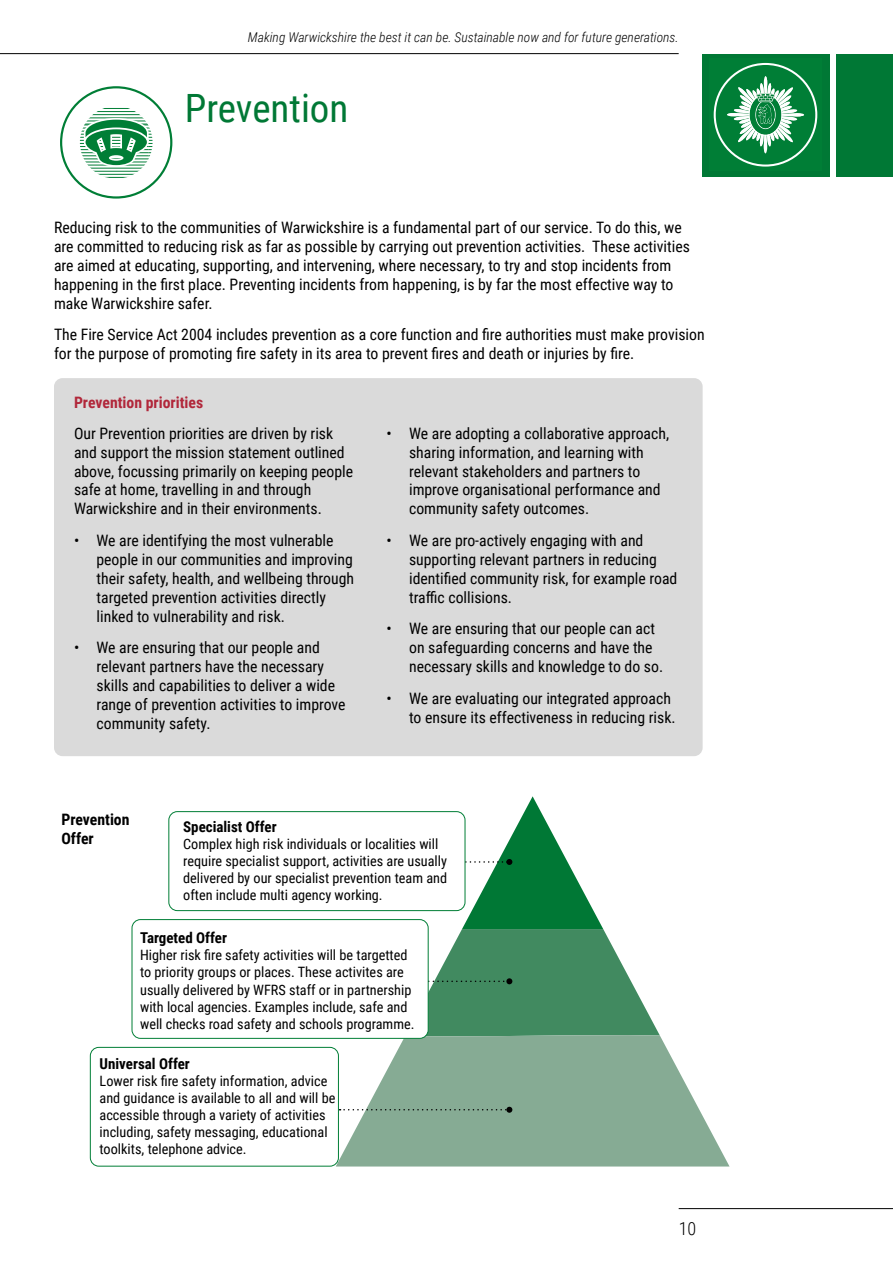
<style>
.page{position:relative;width:893px;height:1263px;background:#fff}
.page>*{position:absolute;margin:0;border:0;box-sizing:border-box;transform-origin:0 0}
.t1{font:39px "Roboto Condensed";color:#007835}
.t2{font:300 18px "Roboto Condensed";color:#000}
.t3{font:15.75px/18.9px "Roboto Condensed";color:#000}
.t4{font:700 15.75px "Roboto Condensed";color:#b1273a}
.t5{font:700 15.75px/18.9px "Roboto Condensed";color:#000}
.t6{font:700 15px "Roboto Condensed";color:#000}
.t7{font:14.25px/17.1px "Roboto Condensed";color:#000}
.t8{font:italic 300 13.5px "Roboto Condensed";color:#000}
</style>
<div class="page">
<div style="left:837px;top:54px;width:56px;height:122px;background:#007835"></div>
<div style="left:703px;top:54px;width:127px;height:122px;background:#007835"></div>
<hr style="left:679px;top:1208px;width:214px;height:1px;background:#000">
<hr style="left:0;top:53px;width:679px;height:1px;background:#000">
<svg style="left:336px;top:1036px;width:393px;height:130px;fill:#86ab94"></svg>
<div style="left:54px;top:378px;width:649px;height:378px;background:#dadada;border-radius:9px"></div>
<div style="left:60px;top:86px;width:112px;height:113px;border:2px solid #007e36;border-radius:50%"></div>
<svg style="left:80px;top:106px;width:73px;height:73px"></svg>
<svg style="left:81px;top:116px;width:69px;height:59px"></svg>
<svg style="left:340px;top:1107px;width:172px;height:6px"></svg>
<svg style="left:396px;top:796px;width:264px;height:241px"></svg>
<div style="left:169px;top:812px;width:296px;height:98px;background:#fff;border-radius:9px"></div>
<div style="left:168px;top:811px;width:297px;height:100px;border:1px solid #007e36;border-radius:9px"></div>
<div style="left:90px;top:1047px;width:248px;height:119px;background:#fff;border-radius:9px"></div>
<div style="left:90px;top:1047px;width:249px;height:119px;border:1px solid #007e36;border-radius:9px"></div>
<div style="left:132px;top:919px;width:296px;height:119px;background:#fff;border-radius:9px"></div>
<div style="left:132px;top:919px;width:297px;height:120px;border:1px solid #007e36;border-radius:9px"></div>
<div style="left:709px;top:59px;width:113px;height:112px;background:#007e36"></div>
<svg style="left:709px;top:59px;width:113px;height:112px"></svg>
<div style="left:714px;top:63px;width:103px;height:104px;border:2px solid #fff;border-radius:50%"></div>
<svg style="left:727px;top:76px;width:77px;height:77px"></svg>
<p class="t8" style="left:248px;top:28px;width:432px">Making Warwickshire the best it can be. Sustainable now and for future generations.</p>
<h1 class="t1" style="left:185px;top:81px;width:165px">Prevention</h1>
<p class="t3" style="left:54px;top:217px;width:637px">Reducing risk to the communities of Warwickshire is a fundamental part of our service. To do this, we are committed to reducing risk as far as possible by carrying out prevention activities. These activities are aimed at educating, supporting, and intervening, where necessary, to try and stop incidents from happening in the first place. Preventing incidents from happening, is by far the most effective way to make Warwickshire safer.</p>
<p class="t3" style="left:54px;top:325px;width:652px">The Fire Service Act 2004 includes prevention as a core function and fire authorities must make provision for the purpose of promoting fire safety in its area to prevent fires and death or injuries by fire.</p>
<p class="t4" style="left:74px;top:391px;width:131px">Prevention priorities</p>
<p class="t3" style="left:74px;top:423px;width:281px">Our Prevention priorities are driven by risk and support the mission statement outlined above, focussing primarily on keeping people safe at home, travelling in and through Warwickshire and in their environments.</p>
<p class="t3" style="left:97px;top:530px;width:259px;text-indent:-23px">• We are identifying the most vulnerable people in our communities and improving their safety, health, and wellbeing through targeted prevention activities directly linked to vulnerability and risk.</p>
<p class="t3" style="left:97px;top:638px;width:251px;text-indent:-23px">• We are ensuring that our people and relevant partners have the necessary skills and capabilities to deliver a wide range of prevention activities to improve community safety.</p>
<p class="t3" style="left:409px;top:423px;width:261px;text-indent:-23px">• We are adopting a collaborative approach, sharing information, and learning with relevant stakeholders and partners to improve organisational performance and community safety outcomes.</p>
<p class="t3" style="left:409px;top:530px;width:270px;text-indent:-23px">• We are pro-actively engaging with and supporting relevant partners in reducing identified community risk, for example road traffic collisions.</p>
<p class="t3" style="left:409px;top:619px;width:256px;text-indent:-23px">• We are ensuring that our people can act on safeguarding concerns and have the necessary skills and knowledge to do so.</p>
<p class="t3" style="left:387px;top:688px;width:290px;text-align:right">• We are evaluating our integrated approach to ensure its effectiveness in reducing risk.</p>
<p class="t5" style="left:61px;top:809px;width:70px">Prevention<br>Offer</p>
<p class="t6" style="left:183px;top:816px;width:95px">Specialist Offer</p>
<p class="t7" style="left:183px;top:835px;width:265px">Complex high risk individuals or localities will require specialist support, activities are usually delivered by our specialist prevention team and often include multi agency working.</p>
<p class="t6" style="left:140px;top:927px;width:88px">Targeted Offer</p>
<p class="t7" style="left:140px;top:946px;width:276px">Higher risk fire safety activities will be targetted to priority groups or places. These activites are usually delivered by WFRS staff or in partnership with local agencies. Examples include, safe and well checks road safety and schools programme.</p>
<p class="t6" style="left:100px;top:1053px;width:92px">Universal Offer</p>
<p class="t7" style="left:100px;top:1071px;width:237px">Lower risk fire safety information, advice and guidance is available to all and will be accessible through a variety of activities including, safety messaging, educational toolkits, telephone advice.</p>
<p class="t2" style="left:679px;top:1216px;width:19px">10</p>
</div>
